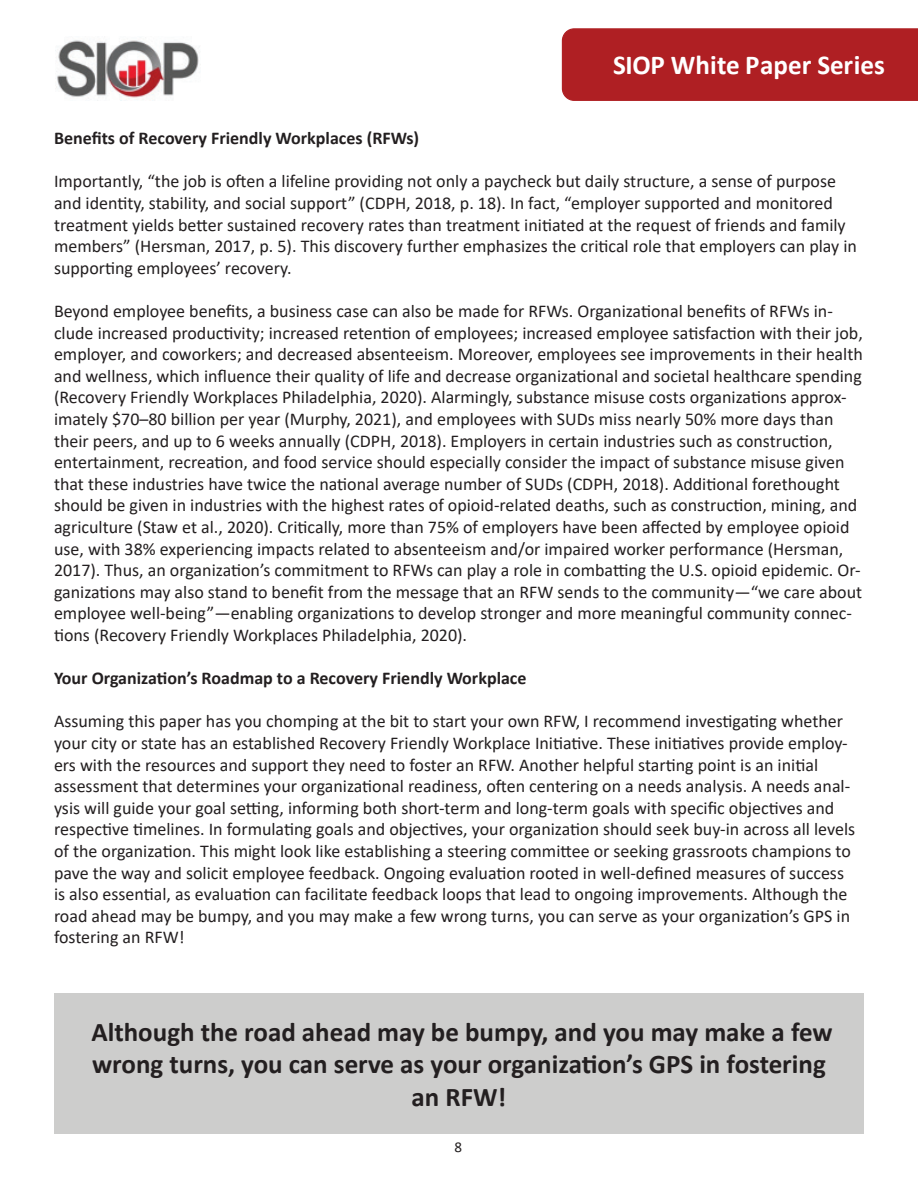
<style>
.page{position:relative;width:918px;height:1188px;background:#fff}
.page>*{position:absolute;margin:0;border:0;box-sizing:border-box;transform-origin:0 0}
.t1{font:700 27.45px "Calibri";color:#fff}
.t2{font:700 27px/32.4px "Calibri";color:#231f20;text-align:center}
.t3{font:18px/21.6px "Calibri";color:#231f20}
.t4{font:700 18px "Calibri";color:#231f20}
.t5{font:15px "Calibri";color:#231f20}
</style>
<div class="page">
<div style="left:562px;top:28px;width:356px;height:73px;background:#af1f23"></div>
<svg style="left:56px;top:40px;width:143px;height:59px"></svg>
<div style="left:54px;top:994px;width:810px;height:140px;background:#cdcdcc"></div>
<h1 class="t1" style="left:613px;top:45px;width:273px">SIOP White Paper Series</h1>
<p class="t4" style="left:54px;top:125px;width:367px">Benefits of Recovery Friendly Workplaces (RFWs)</p>
<p class="t3" style="left:54px;top:170px;width:805px">Importantly, “the job is often a lifeline providing not only a paycheck but daily structure, a sense of purpose and identity, stability, and social support” (CDPH, 2018, p. 18). In fact, “employer supported and monitored treatment yields better sustained recovery rates than treatment initiated at the request of friends and family members” (Hersman, 2017, p. 5). This discovery further emphasizes the critical role that employers can play in supporting employees’ recovery.</p>
<p class="t3" style="left:54px;top:300px;width:810px">Beyond employee benefits, a business case can also be made for RFWs. Organizational benefits of RFWs in&shy;clude increased productivity; increased retention of employees; increased employee satisfaction with their job, employer, and coworkers; and decreased absenteeism. Moreover, employees see improvements in their health and wellness, which influence their quality of life and decrease organizational and societal healthcare spending (Recovery Friendly Workplaces Philadelphia, 2020). Alarmingly, substance misuse costs organizations approx&shy;imately $70–80 billion per year (Murphy, 2021), and employees with SUDs miss nearly 50% more days than their peers, and up to 6 weeks annually (CDPH, 2018). Employers in certain industries such as construction, entertainment, recreation, and food service should especially consider the impact of substance misuse given that these industries have twice the national average number of SUDs (CDPH, 2018). Additional forethought should be given in industries with the highest rates of opioid-related deaths, such as construction, mining, and agriculture (Staw et al., 2020). Critically, more than 75% of employers have been affected by employee opioid use, with 38% experiencing impacts related to absenteeism and/or impaired worker performance (Hersman, 2017). Thus, an organization’s commitment to RFWs can play a role in combatting the U.S. opioid epidemic. Or&shy;ganizations may also stand to benefit from the message that an RFW sends to the community—“we care about employee well-being”—enabling organizations to develop stronger and more meaningful community connec&shy;tions (Recovery Friendly Workplaces Philadelphia, 2020).</p>
<p class="t4" style="left:54px;top:665px;width:474px">Your Organization’s Roadmap to a Recovery Friendly Workplace</p>
<p class="t3" style="left:54px;top:710px;width:803px">Assuming this paper has you chomping at the bit to start your own RFW, I recommend investigating whether your city or state has an established Recovery Friendly Workplace Initiative. These initiatives provide employ&shy;ers with the resources and support they need to foster an RFW. Another helpful starting point is an initial assessment that determines your organizational readiness, often centering on a needs analysis. A needs anal&shy;ysis will guide your goal setting, informing both short-term and long-term goals with specific objectives and respective timelines. In formulating goals and objectives, your organization should seek buy-in across all levels of the organization. This might look like establishing a steering committee or seeking grassroots champions to pave the way and solicit employee feedback. Ongoing evaluation rooted in well-defined measures of success is also essential, as evaluation can facilitate feedback loops that lead to ongoing improvements. Although the road ahead may be bumpy, and you may make a few wrong turns, you can serve as your organization’s GPS in fostering an RFW!</p>
<h2 class="t2" style="left:91px;top:1015px;width:743px">Although the road ahead may be bumpy, and you may make a few wrong turns, you can serve as your organization’s GPS in fostering an RFW!</h2>
<p class="t5" style="left:454px;top:1136px;width:9px">8</p>
</div>
